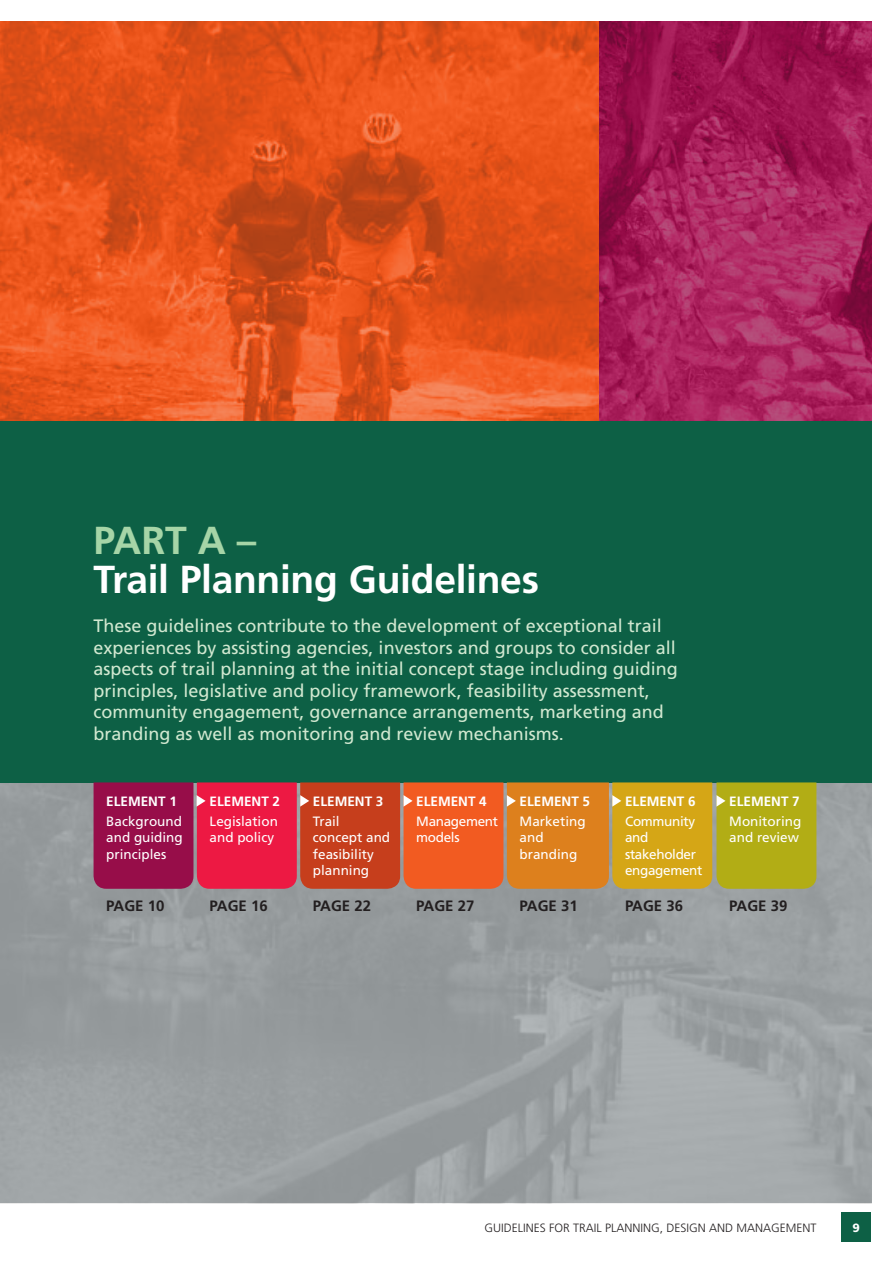
<style>
.page{position:relative;width:893px;height:1263px;background:#fff}
.page>*{position:absolute;margin:0;border:0;box-sizing:border-box;transform-origin:0 0}
.t1{font:700 39px "Frutiger";letter-spacing:-.01em;color:#fff}
.t2{font:700 39px "Frutiger";color:#a6d5a7}
.t3{font:18px/21.6px "Frutiger";color:#d1e8d0}
.t4{font:700 15px "Frutiger";color:#231f20}
.t5{font:13.5px/16.2px "Frutiger";color:#fff}
.t6{font:700 13.5px "Frutiger";color:#fff}
.t7{font:13.5px/16.2px "Frutiger";letter-spacing:-.025em;color:#fff}
.t8{font:300 12px "Frutiger";color:#231f20}
.t9{font:900 12px "Frutiger";color:#fff}
</style>
<div class="page">
<div style="left:841px;top:1212px;width:30px;height:30px;background:#0d6045"></div>
<img style="left:0;top:782px;width:872px;height:421px">
<img style="left:0;top:21px;width:600px;height:400px">
<svg style="left:600px;top:21px;width:272px;height:400px;background:#a41e59"></svg>
<div style="left:0;top:421px;width:872px;height:361px;background:#0d6045"></div>
<svg style="left:94px;top:782px;width:722px;height:107px;background:#cb5d29"></svg>
<h1 class="t2" style="left:94px;top:517px;width:164px">PART A –</h1>
<h1 class="t1" style="left:94px;top:557px;width:447px">Trail Planning Guidelines</h1>
<p class="t3" style="left:94px;top:615px;width:586px">These guidelines contribute to the development of exceptional trail experiences by assisting agencies, investors and groups to consider all aspects of trail planning at the initial concept stage including guiding principles, legislative and policy framework, feasibility assessment, community engagement, governance arrangements, marketing and branding as well as monitoring and review mechanisms.</p>
<p class="t6" style="left:106px;top:793px;width:72px">ELEMENT 1</p>
<p class="t5" style="left:106px;top:813px;width:78px;text-align:justify">Background and guiding principles</p>
<p class="t4" style="left:106px;top:897px;width:60px">PAGE 10</p>
<p class="t6" style="left:210px;top:793px;width:72px">ELEMENT 2</p>
<p class="t5" style="left:210px;top:813px;width:70px">Legislation and policy</p>
<p class="t4" style="left:210px;top:897px;width:60px">PAGE 16</p>
<p class="t6" style="left:313px;top:793px;width:72px">ELEMENT 3</p>
<p class="t5" style="left:313px;top:813px;width:79px">Trail concept and feasibility planning</p>
<p class="t4" style="left:313px;top:897px;width:60px">PAGE 22</p>
<p class="t6" style="left:416px;top:793px;width:72px">ELEMENT 4</p>
<p class="t7" style="left:416px;top:813px;width:83px">Management models</p>
<p class="t4" style="left:416px;top:897px;width:60px">PAGE 27</p>
<p class="t6" style="left:520px;top:793px;width:72px">ELEMENT 5</p>
<p class="t5" style="left:520px;top:813px;width:68px">Marketing and branding</p>
<p class="t4" style="left:520px;top:897px;width:60px">PAGE 31</p>
<p class="t6" style="left:625px;top:793px;width:72px">ELEMENT 6</p>
<p class="t7" style="left:625px;top:813px;width:79px">Community and stakeholder engagement</p>
<p class="t4" style="left:625px;top:897px;width:60px">PAGE 36</p>
<p class="t6" style="left:729px;top:793px;width:72px">ELEMENT 7</p>
<p class="t5" style="left:729px;top:813px;width:73px">Monitoring and review</p>
<p class="t4" style="left:729px;top:897px;width:60px">PAGE 39</p>
<p class="t8" style="left:484px;top:1220px;width:334px">GUIDELINES FOR TRAIL PLANNING, DESIGN AND MANAGEMENT</p>
<p class="t9" style="left:852px;top:1220px;width:9px">9</p>
</div>
